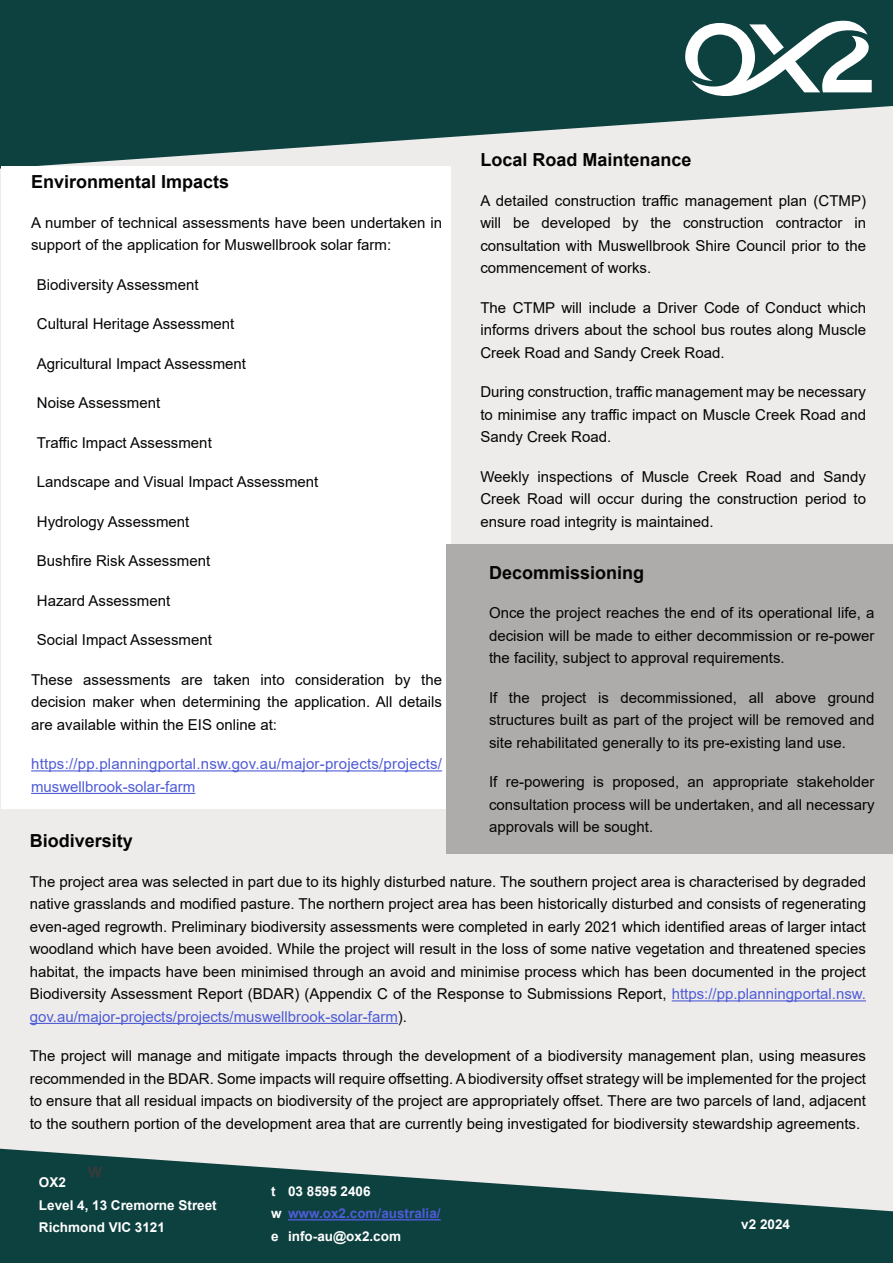
<style>
.page{position:relative;width:893px;height:1263px;background:#fff}
.page>*{position:absolute;margin:0;border:0;box-sizing:border-box;transform-origin:0 0}
.t1{font:700 18px "Arial";color:#040503}
.t2{font:15px/22.5px "Arial";color:#040503;text-align:justify}
.t3{font:15px/22.5px "Arial";letter-spacing:.015em;color:#4f5cd6}
.body{font:700 13.5px/22.5px "Arial";color:#fff}
.s1{color:#4f5cd6}
</style>
<div class="page">
<div style="left:0;top:91px;width:893px;height:1172px;background:#eeeceb"></div>
<svg style="left:0;top:0;width:893px;height:169px;fill:#0d4140"></svg>
<svg style="left:685px;top:21px;width:187px;height:75px"></svg>
<div style="left:1px;top:167px;width:450px;height:642px;background:#fff"></div>
<hr style="left:31px;top:770px;width:411px;height:1px;background:#4f5cd6">
<hr style="left:31px;top:793px;width:164px;height:1px;background:#4f5cd6">
<svg style="left:0;top:1149px;width:893px;height:114px;fill:#0d4140"></svg>
<hr style="left:288px;top:1219px;width:153px;height:1px;background:#4f5cd6">
<div style="left:446px;top:544px;width:447px;height:310px;background:#aeacab"></div>
<hr style="left:672px;top:1000px;width:194px;height:1px;background:#4f5cd6">
<hr style="left:30px;top:1023px;width:368px;height:1px;background:#4f5cd6">
<svg style="left:88px;top:1167px;width:15px;height:10px"></svg>
<p class="t1" style="left:480px;top:147px;width:213px">Local Road Maintenance</p>
<p class="t2" style="left:480px;top:189px;width:387px">A detailed construction traffic management plan (CTMP) will be developed by the construction contractor in consultation with Muswellbrook Shire Council prior to the commencement of works.</p>
<p class="t2" style="left:480px;top:296px;width:387px">The CTMP will include a Driver Code of Conduct which informs drivers about the school bus routes along Muscle Creek Road and Sandy Creek Road.</p>
<p class="t2" style="left:480px;top:380px;width:387px">During construction, traffic management may be necessary to minimise any traffic impact on Muscle Creek Road and Sandy Creek Road.</p>
<p class="t2" style="left:480px;top:465px;width:387px">Weekly inspections of Muscle Creek Road and Sandy Creek Road will occur during the construction period to ensure road integrity is maintained.</p>
<p class="t1" style="left:489px;top:560px;width:157px">Decommissioning</p>
<p class="t2" style="left:489px;top:602px;width:387px">Once the project reaches the end of its operational life, a decision will be made to either decommission or re-power the facility, subject to approval requirements.</p>
<p class="t2" style="left:489px;top:686px;width:387px">If the project is decommissioned, all above ground structures built as part of the project will be removed and site rehabilitated generally to its pre-existing land use.</p>
<p class="t2" style="left:489px;top:771px;width:387px">If re-powering is proposed, an appropriate stakeholder consultation process will be undertaken, and all necessary approvals will be sought.</p>
<p class="t1" style="left:31px;top:169px;width:200px">Environmental Impacts</p>
<p class="t2" style="left:31px;top:211px;width:412px">A number of technical assessments have been undertaken in support of the application for Muswellbrook solar farm:</p>
<p class="t2" style="left:37px;top:273px;width:163px">Biodiversity Assessment</p>
<p class="t2" style="left:37px;top:313px;width:199px">Cultural Heritage Assessment</p>
<p class="t2" style="left:37px;top:352px;width:211px">Agricultural Impact Assessment</p>
<p class="t2" style="left:37px;top:392px;width:125px">Noise Assessment</p>
<p class="t2" style="left:37px;top:431px;width:176px">Traffic Impact Assessment</p>
<p class="t2" style="left:37px;top:471px;width:283px">Landscape and Visual Impact Assessment</p>
<p class="t2" style="left:37px;top:510px;width:154px">Hydrology Assessment</p>
<p class="t2" style="left:37px;top:550px;width:175px">Bushfire Risk Assessment</p>
<p class="t2" style="left:37px;top:589px;width:135px">Hazard Assessment</p>
<p class="t2" style="left:37px;top:629px;width:177px">Social Impact Assessment</p>
<p class="t2" style="left:31px;top:668px;width:412px">These assessments are taken into consideration by the decision maker when determining the application. All details are available within the EIS online at:</p>
<p class="t3" style="left:31px;top:753px;width:412px">https://pp.planningportal.nsw.gov.au/major-projects/projects/ muswellbrook-solar-farm</p>
<p class="t1" style="left:30px;top:828px;width:105px">Biodiversity</p>
<p class="t2" style="left:30px;top:870px;width:838px">The project area was selected in part due to its highly disturbed nature. The southern project area is characterised by degraded native grasslands and modified pasture. The northern project area has been historically disturbed and consists of regenerating even-aged regrowth. Preliminary biodiversity assessments were completed in early 2021 which identified areas of larger intact woodland which have been avoided. While the project will result in the loss of some native vegetation and threatened species habitat, the impacts have been minimised through an avoid and minimise process which has been documented in the project Biodiversity Assessment Report (BDAR) (Appendix C of the Response to Submissions Report, <span class="s1">https://pp.planningportal.nsw. gov.au/major-projects/projects/muswellbrook-solar-farm</span>).</p>
<p class="t2" style="left:30px;top:1045px;width:838px">The project will manage and mitigate impacts through the development of a biodiversity management plan, using measures recommended in the BDAR. Some impacts will require offsetting. A biodiversity offset strategy will be implemented for the project to ensure that all residual impacts on biodiversity of the project are appropriately offset. There are two parcels of land, adjacent to the southern portion of the development area that are currently being investigated for biodiversity stewardship agreements.</p>
<p class="body" style="left:39px;top:1171px;width:179px">OX2<br>Level 4, 13 Cremorne Street<br>Richmond VIC 3121</p>
<p class="body" style="left:271px;top:1180px;width:171px">t 03 8595 2406<br>w <span class="s1">www.ox2.com/australia/ </span>e info-au@ox2.com</p>
<p class="body" style="left:741px;top:1213px;width:50px">v2 2024</p>
</div>
